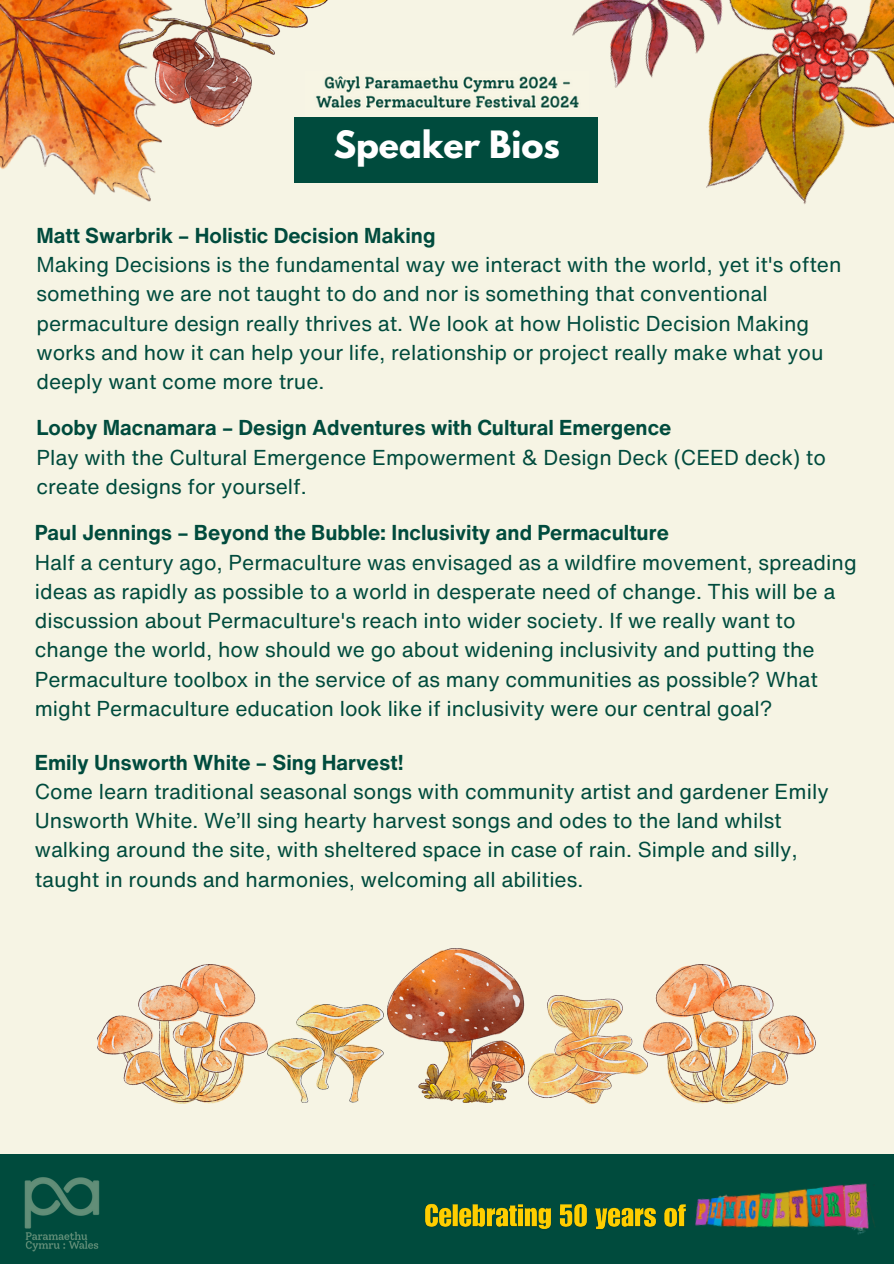
<style>
.page{position:relative;width:894px;height:1264px;background:#fff}
.page>*{position:absolute;margin:0;border:0;box-sizing:border-box;transform-origin:0 0}
.t1{font:700 33.3px "League Spartan";color:#fff}
.t2{font:21px/29.2px "Helvetica Now Text";color:#004b3d}
.t3{font:700 21px "Helvetica Now Text";color:#004b3d}
</style>
<div class="page">
<div style="left:0;top:0;width:893px;height:1263px;background:#f6f4e4"></div>
<div style="left:0;top:1153px;width:893px;height:110px;background:#004b3d"></div>
<img style="left:24px;top:1177px;width:76px;height:75px">
<div style="left:294px;top:117px;width:303px;height:65px;background:#004b3d"></div>
<img style="left:330px;top:76px;width:213px;height:33px">
<img style="left:196px;top:0;width:134px;height:127px">
<img style="left:0;top:0;width:196px;height:202px">
<img style="left:543px;top:0;width:70px;height:108px">
<img style="left:613px;top:0;width:280px;height:204px">
<img style="left:695px;top:1183px;width:180px;height:52px">
<img style="left:425px;top:1203px;width:261px;height:26px">
<img style="left:268px;top:1004px;width:115px;height:98px">
<img style="left:528px;top:995px;width:115px;height:108px">
<img style="left:388px;top:948px;width:136px;height:154px">
<img style="left:643px;top:964px;width:171px;height:139px">
<img style="left:97px;top:964px;width:171px;height:139px">
<p class="t1" style="left:333px;top:128px;width:228px">Speaker Bios</p>
<p class="t3" style="left:36px;top:219px;width:400px">Matt Swarbrik – Holistic Decision Making</p>
<p class="t2" style="left:36px;top:249px;width:806px">Making Decisions is the fundamental way we interact with the world, yet it's often something we are not taught to do and nor is something that conventional permaculture design really thrives at. We look at how Holistic Decision Making works and how it can help your life, relationship or project really make what you deeply want come more true.</p>
<p class="t3" style="left:36px;top:412px;width:636px">Looby Macnamara – Design Adventures with Cultural Emergence</p>
<p class="t2" style="left:36px;top:442px;width:790px">Play with the Cultural Emergence Empowerment &amp; Design Deck (CEED deck) to create designs for yourself.</p>
<p class="t3" style="left:35px;top:517px;width:635px">Paul Jennings – Beyond the Bubble: Inclusivity and Permaculture</p>
<p class="t2" style="left:35px;top:547px;width:823px">Half a century ago, Permaculture was envisaged as a wildfire movement, spreading ideas as rapidly as possible to a world in desperate need of change. This will be a discussion about Permaculture's reach into wider society. If we really want to change the world, how should we go about widening inclusivity and putting the Permaculture toolbox in the service of as many communities as possible? What might Permaculture education look like if inclusivity were our central goal?</p>
<p class="t3" style="left:35px;top:746px;width:370px">Emily Unsworth White – Sing Harvest!</p>
<p class="t2" style="left:35px;top:776px;width:795px">Come learn traditional seasonal songs with community artist and gardener Emily Unsworth White. We’ll sing hearty harvest songs and odes to the land whilst walking around the site, with sheltered space in case of rain. Simple and silly, taught in rounds and harmonies, welcoming all abilities.</p>
</div>
